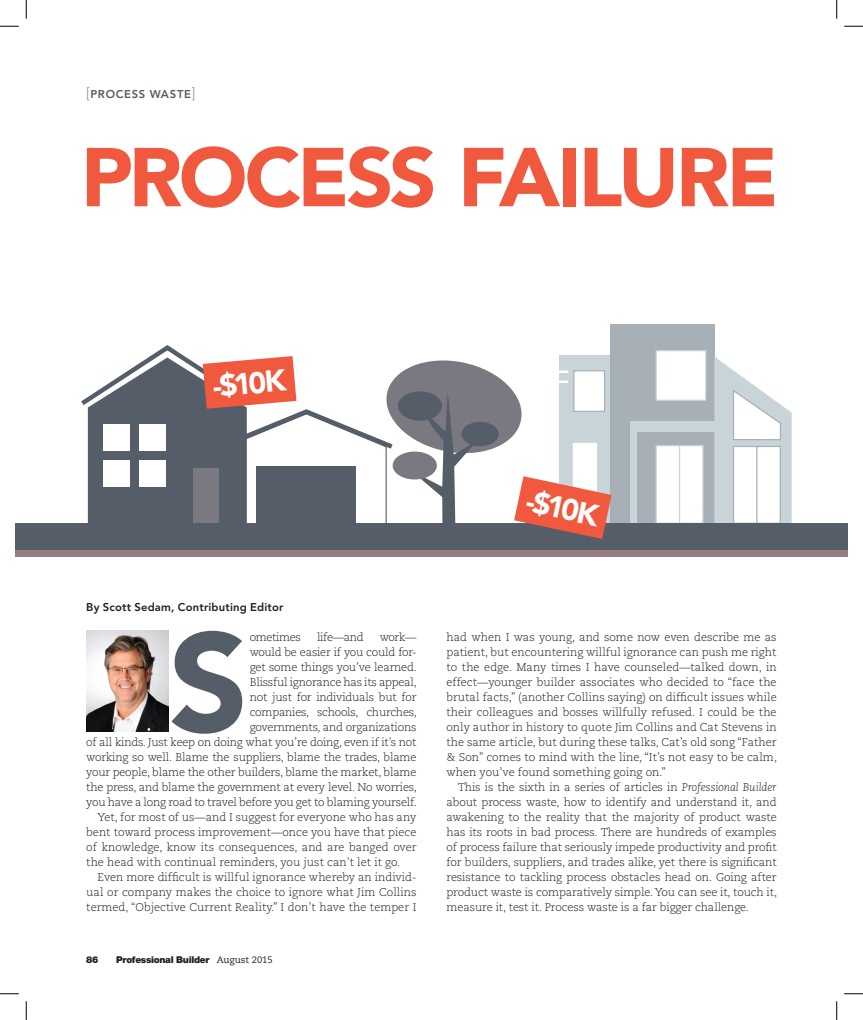
<style>
.page{position:relative;width:863px;height:1020px;background:#fff}
.page>*{position:absolute;margin:0;border:0;box-sizing:border-box;transform-origin:0 0}
.t1{font:900 138.38px "Avenir LT Std";color:#555d68}
.t2{font:900 82.5px "Avenir LT Std";letter-spacing:-.04em;color:#f0593e}
.t3{font:900 30px "Avenir LT Std";color:#fff}
.t4{font:300 11.25px/15px "Caecilia LT Std";letter-spacing:-.02em;color:#231f20;text-align:justify}
.t5{font:300 11.25px "Caecilia LT Std";color:#231f20}
.t6{font:800 11.25px "Avenir LT Std";letter-spacing:.015em;color:#231f20}
.t7{font:800 11.25px "Avenir LT Std";letter-spacing:.06em;color:#555d68}
.t8{font:900 9.38px "Helvetica Neue LT Std";letter-spacing:-.03em;color:#231f20}
.s1{font-weight:300;font-size:15px;color:#939598}
.s2{font-family:"Caecilia LT Std";font-weight:400}
.s3{font-style:italic}
</style>
<div class="page">
<img style="left:86px;top:630px;width:83px;height:101px">
<div style="left:15px;top:527px;width:833px;height:30px;background:#957e81"></div>
<div style="left:610px;top:324px;width:104px;height:201px;background:#a6b0b6"></div>
<div style="left:630px;top:421px;width:103px;height:11px;background:#c9d4d9"></div>
<div style="left:630px;top:427px;width:7px;height:98px;background:#c9d4d9"></div>
<div style="left:655px;top:445px;width:48px;height:79px;background:#fff;border:1px solid #c9d4d9"></div>
<svg style="left:714px;top:357px;width:77px;height:166px"></svg>
<hr style="left:679px;top:446px;width:1px;height:77px;background:#c9d4d9">
<hr style="left:756px;top:446px;width:1px;height:77px;background:#a6b0b6">
<div style="left:655px;top:350px;width:51px;height:51px;background:#fff;border:1px solid #c9d4d9"></div>
<div style="left:15px;top:523px;width:833px;height:26px;background:#555d68"></div>
<svg style="left:81px;top:345px;width:530px;height:194px"></svg>
<svg style="left:0;top:25px;width:19px;height:2px"></svg>
<svg style="left:844px;top:25px;width:18px;height:2px"></svg>
<svg style="left:0;top:993px;width:19px;height:2px"></svg>
<svg style="left:844px;top:993px;width:18px;height:2px"></svg>
<svg style="left:25px;top:0;width:2px;height:19px"></svg>
<svg style="left:25px;top:1001px;width:2px;height:19px"></svg>
<svg style="left:836px;top:0;width:1px;height:19px"></svg>
<svg style="left:836px;top:1001px;width:1px;height:19px"></svg>
<p class="t7" style="left:86px;top:88px;width:38px"><span class="s1">[</span>Process</p>
<p class="t7" style="left:150px;top:88px;width:47px">waste<span class="s1">]</span></p>
<h2 class="t2" style="left:81px;top:128px;width:698px">PROCESS FAILURE</h2>
<h3 class="t3" style="left:211px;top:368px;width:75px;rotate:-5deg">-$10K</h3>
<h3 class="t3" style="left:530px;top:483px;width:75px;rotate:12deg">-$10K</h3>
<p class="t6" style="left:86px;top:601px;width:199px">By Scott Sedam, Contributing Editor</p>
<h1 class="t1" style="left:169px;top:599px;width:81px">S</h1>
<p class="t4" style="left:250px;top:630px;width:53px">ometimes</p>
<p class="t4" style="left:317px;top:630px;width:48px">life—and</p>
<p class="t4" style="left:379px;top:630px;width:38px">work—</p>
<p class="t4" style="left:250px;top:645px;width:168px">would be easier if you could for-</p>
<p class="t4" style="left:250px;top:660px;width:169px">get some things you’ve learned.</p>
<p class="t4" style="left:250px;top:675px;width:169px">Blissful ignorance has its appeal,</p>
<p class="t4" style="left:250px;top:690px;width:168px">not just for individuals but for</p>
<p class="t4" style="left:250px;top:705px;width:169px">companies, schools, churches,</p>
<p class="t4" style="left:250px;top:720px;width:168px">governments, and organizations</p>
<p class="t4" style="left:86px;top:735px;width:331px">of all kinds. Just keep on doing what you’re doing, even if it’s not</p>
<p class="t4" style="left:86px;top:750px;width:331px">working so well. Blame the suppliers, blame the trades, blame</p>
<p class="t4" style="left:86px;top:765px;width:332px">your people, blame the other builders, blame the market, blame</p>
<p class="t4" style="left:86px;top:780px;width:332px">the press, and blame the government at every level. No worries,</p>
<p class="t4" style="left:86px;top:795px;width:332px">you have a long road to travel before you get to blaming yourself.</p>
<p class="t5" style="left:98px;top:811px;width:320px">Yet, for most of us—and I suggest for everyone who has any</p>
<p class="t5" style="left:86px;top:826px;width:331px">bent toward process improvement—once you have that piece</p>
<p class="t5" style="left:86px;top:841px;width:332px">of knowledge, know its consequences, and are banged over</p>
<p class="t5" style="left:86px;top:856px;width:315px">the head with continual reminders, you just can’t let it go.</p>
<p class="t5" style="left:98px;top:871px;width:320px">Even more difficult is willful ignorance whereby an individ-</p>
<p class="t5" style="left:86px;top:886px;width:331px">ual or company makes the choice to ignore what Jim Collins</p>
<p class="t5" style="left:86px;top:901px;width:332px">termed, “Objective Current Reality.” I don’t have the temper I</p>
<p class="t8" style="left:86px;top:955px;width:14px">86</p>
<p class="t8" style="left:116px;top:955px;width:158px">Professional Builder <span class="s2">August 2015</span></p>
<p class="t4" style="left:446px;top:630px;width:332px">had when I was young, and some now even describe me as patient, but encountering willful ignorance can push me right to the edge. Many times I have counseled—talked down, in effect—younger builder associates who decided to “face the brutal facts,” (another Collins saying) on difficult issues while their colleagues and bosses willfully refused. I could be the only author in history to quote Jim Collins and Cat Stevens in the same article, but during these talks, Cat’s old song “Father &amp; Son” comes to mind with the line, “It’s not easy to be calm, when you’ve found something going on.”</p>
<p class="t4" style="left:446px;top:780px;width:332px;text-indent:11px">This is the sixth in a series of articles in <span class="s3">Professional Builder </span>about process waste, how to identify and understand it, and awakening to the reality that the majority of product waste has its roots in bad process. There are hundreds of examples of process failure that seriously impede productivity and profit for builders, suppliers, and trades alike, yet there is significant resistance to tackling process obstacles head on. Going after product waste is comparatively simple. You can see it, touch it, measure it, test it. Process waste is a far bigger challenge.</p>
</div>
